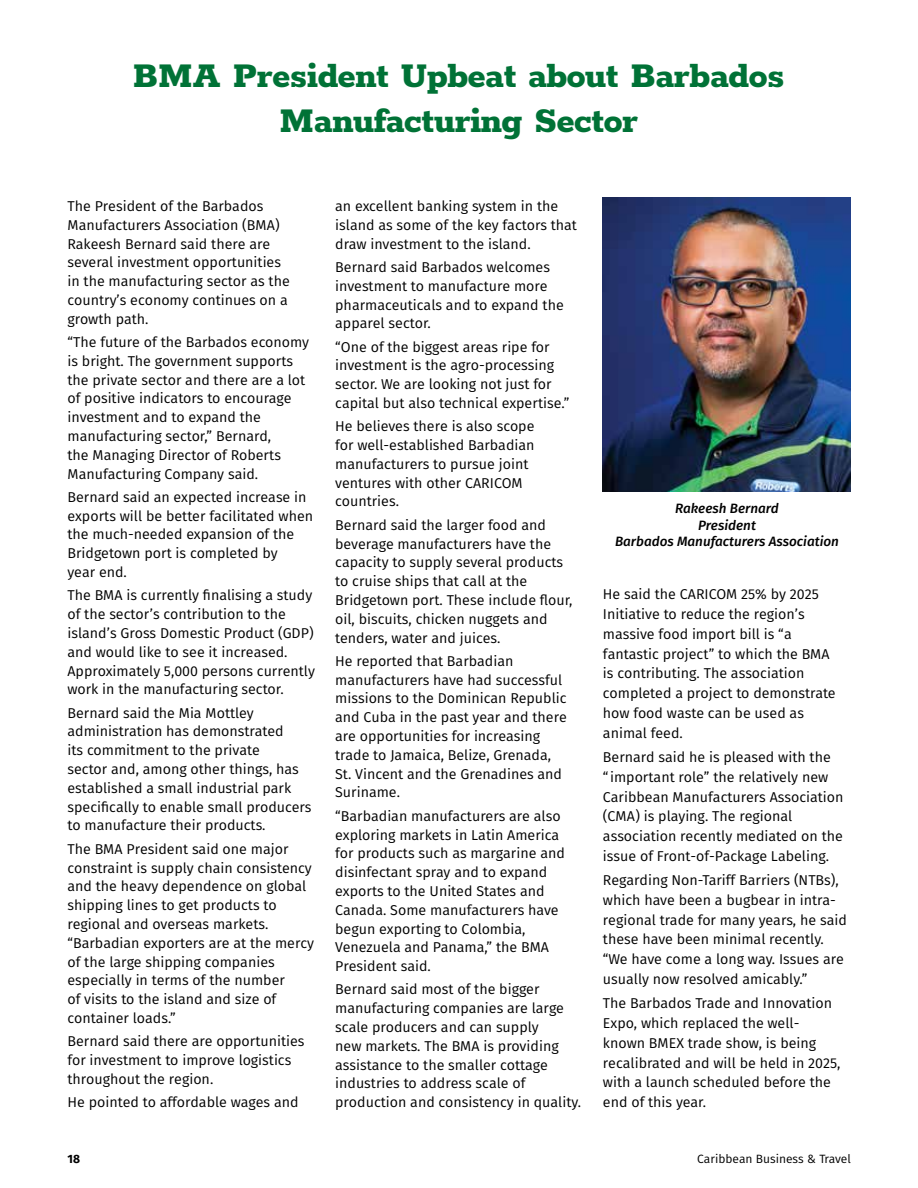
<style>
.page{position:relative;width:918px;height:1188px;background:#fff}
.page>*{position:absolute;margin:0;border:0;box-sizing:border-box;transform-origin:0 0}
.t1{font:800 39px/45px "Rokkitt";letter-spacing:-.01em;color:#007236;text-align:center}
.t2{font:14.25px/18.8px "Fira Sans";color:#000}
.t3{font:italic 500 13.5px/16.5px "Fira Sans";color:#000;text-align:center}
.t4{font:12px "Fira Sans";color:#000}
.t5{font:700 12px "Fira Sans";color:#000}
</style>
<div class="page">
<img style="left:602px;top:197px;width:248px;height:294px">
<h1 class="t1" style="left:133px;top:50px;width:654px">BMA President Upbeat about Barbados<br>Manufacturing Sector</h1>
<p class="t2" style="left:68px;top:196px;width:224px">The President of the Barbados<br>Manufacturers Association (BMA)<br>Rakeesh Bernard said there are several investment opportunities in the manufacturing sector as the country’s economy continues on a growth path.</p>
<p class="t2" style="left:68px;top:332px;width:243px">“The future of the Barbados economy is bright. The government supports the private sector and there are a lot of positive indicators to encourage investment and to expand the manufacturing sector,” Bernard,<br>the Managing Director of Roberts Manufacturing Company said.</p>
<p class="t2" style="left:68px;top:487px;width:247px">Bernard said an expected increase in exports will be better facilitated when the much-needed expansion of the<br>Bridgetown port is completed by<br>year end.</p>
<p class="t2" style="left:68px;top:586px;width:249px">The BMA is currently finalising a study of the sector’s contribution to the island’s Gross Domestic Product (GDP) and would like to see it increased.<br>Approximately 5,000 persons currently work in the manufacturing sector.</p>
<p class="t2" style="left:68px;top:703px;width:246px">Bernard said the Mia Mottley administration has demonstrated<br>its commitment to the private<br>sector and, among other things, has established a small industrial park specifically to enable small producers to manufacture their products.</p>
<p class="t2" style="left:68px;top:839px;width:248px">The BMA President said one major constraint is supply chain consistency and the heavy dependence on global shipping lines to get products to regional and overseas markets. “Barbadian exporters are at the mercy of the large shipping companies especially in terms of the number<br>of visits to the island and size of container loads.”</p>
<p class="t2" style="left:68px;top:1032px;width:239px">Bernard said there are opportunities for investment to improve logistics throughout the region.</p>
<p class="t2" style="left:68px;top:1092px;width:233px">He pointed to affordable wages and</p>
<p class="t2" style="left:335px;top:196px;width:243px">an excellent banking system in the island as some of the key factors that draw investment to the island.</p>
<p class="t2" style="left:335px;top:257px;width:230px">Bernard said Barbados welcomes investment to manufacture more pharmaceuticals and to expand the apparel sector.</p>
<p class="t2" style="left:335px;top:337px;width:236px">“One of the biggest areas ripe for investment is the agro-processing sector. We are looking not just for capital but also technical expertise.”</p>
<p class="t2" style="left:335px;top:417px;width:201px">He believes there is also scope for well-established Barbadian manufacturers to pursue joint ventures with other CARICOM countries.</p>
<p class="t2" style="left:335px;top:515px;width:239px">Bernard said the larger food and beverage manufacturers have the capacity to supply several products to cruise ships that call at the Bridgetown port. These include flour, oil, biscuits, chicken nuggets and tenders, water and juices.</p>
<p class="t2" style="left:335px;top:651px;width:233px">He reported that Barbadian manufacturers have had successful missions to the Dominican Republic and Cuba in the past year and there are opportunities for increasing trade to Jamaica, Belize, Grenada,<br>St. Vincent and the Grenadines and<br>Suriname.</p>
<p class="t2" style="left:335px;top:806px;width:231px">“Barbadian manufacturers are also exploring markets in Latin America for products such as margarine and disinfectant spray and to expand exports to the United States and<br>Canada. Some manufacturers have begun exporting to Colombia,<br>Venezuela and Panama,” the BMA<br>President said.</p>
<p class="t2" style="left:335px;top:980px;width:247px">Bernard said most of the bigger manufacturing companies are large scale producers and can supply<br>new markets. The BMA is providing assistance to the smaller cottage industries to address scale of production and consistency in quality.</p>
<p class="t3" style="left:615px;top:499px;width:225px">Rakeesh Bernard<br>President<br>Barbados Manufacturers Association</p>
<p class="t2" style="left:603px;top:584px;width:234px;line-height:19.8px">He said the CARICOM 25% by 2025<br>Initiative to reduce the region’s massive food import bill is “a fantastic project” to which the BMA is contributing. The association completed a project to demonstrate how food waste can be used as animal feed.</p>
<p class="t2" style="left:603px;top:747px;width:242px;line-height:19.8px">Bernard said he is pleased with the “important role” the relatively new Caribbean Manufacturers Association (CMA) is playing. The regional association recently mediated on the issue of Front-of-Package Labeling.</p>
<p class="t2" style="left:603px;top:870px;width:245px;line-height:19.8px">Regarding Non-Tariff Barriers (NTBs), which have been a bugbear in intra&shy;regional trade for many years, he said these have been minimal recently. “We have come a long way. Issues are usually now resolved amicably.”</p>
<p class="t2" style="left:603px;top:993px;width:239px;line-height:19.8px">The Barbados Trade and Innovation<br>Expo, which replaced the well&shy;known BMEX trade show, is being recalibrated and will be held in 2025, with a launch scheduled before the end of this year.</p>
<p class="t5" style="left:68px;top:1148px;width:14px">18</p>
<p class="t4" style="left:697px;top:1150px;width:155px">Caribbean Business &amp; Travel</p>
</div>
